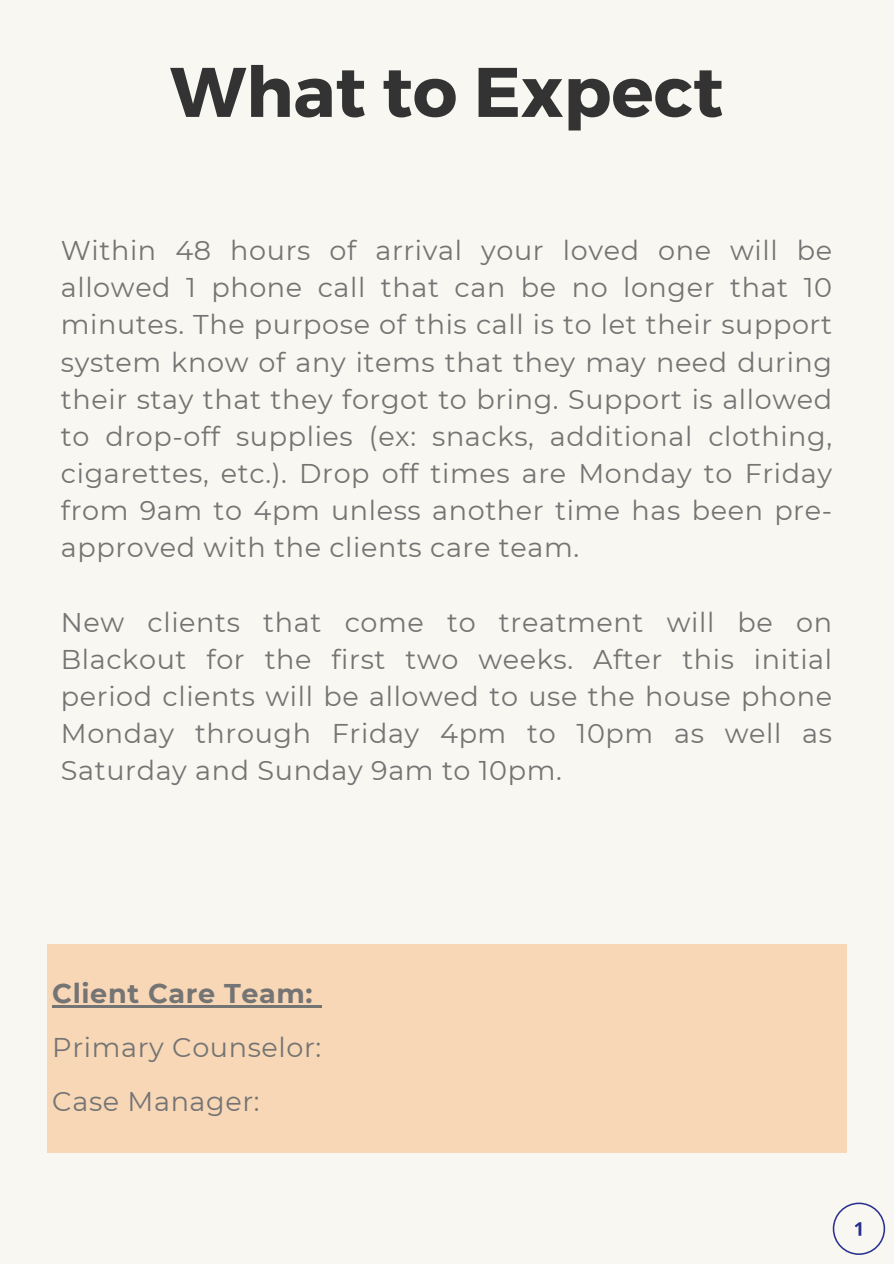
<style>
.page{position:relative;width:894px;height:1264px;background:#fff}
.page>*{position:absolute;margin:0;border:0;box-sizing:border-box;transform-origin:0 0}
.t1{font:700 70.05px "Montserrat";color:#333}
.t2{font:27px/37.2px "Montserrat";letter-spacing:.025em;color:#747474;text-align:justify}
.t3{font:700 27px "Montserrat";letter-spacing:.025em;color:#747474}
</style>
<div class="page">
<div style="left:0;top:0;width:893px;height:1263px;background:#f9f7f1"></div>
<svg style="left:832px;top:1202px;width:52px;height:52px"></svg>
<div style="left:47px;top:944px;width:799px;height:208px;background:#f8d7b6"></div>
<hr style="left:52px;top:1005px;width:261px;height:2px;background:#747474">
<svg style="left:313px;top:1005px;width:8px;height:2px"></svg>
<p class="t1" style="left:170px;top:46px;width:554px">What to Expect</p>
<h1 class="t2" style="left:61px;top:232px;width:772px">Within 48 hours of arrival your loved one will be allowed 1 phone call that can be no longer that 10 minutes. The purpose of this call is to let their support system know of any items that they may need during their stay that they forgot to bring. Support is allowed to drop-off supplies (ex: snacks, additional clothing, cigarettes, etc.). Drop off times are Monday to Friday from 9am to 4pm unless another time has been pre&shy;approved with the clients care team.</h1>
<p class="t2" style="left:61px;top:603px;width:772px">New clients that come to treatment will be on Blackout for the first two weeks. After this initial period clients will be allowed to use the house phone Monday through Friday 4pm to 10pm as well as Saturday and Sunday 9am to 10pm.</p>
<h2 class="t3" style="left:52px;top:976px;width:262px">Client Care Team:</h2>
<p class="t2" style="left:52px;top:1029px;width:270px">Primary Counselor:</p>
<p class="t2" style="left:52px;top:1082px;width:209px">Case Manager:</p>
</div>
